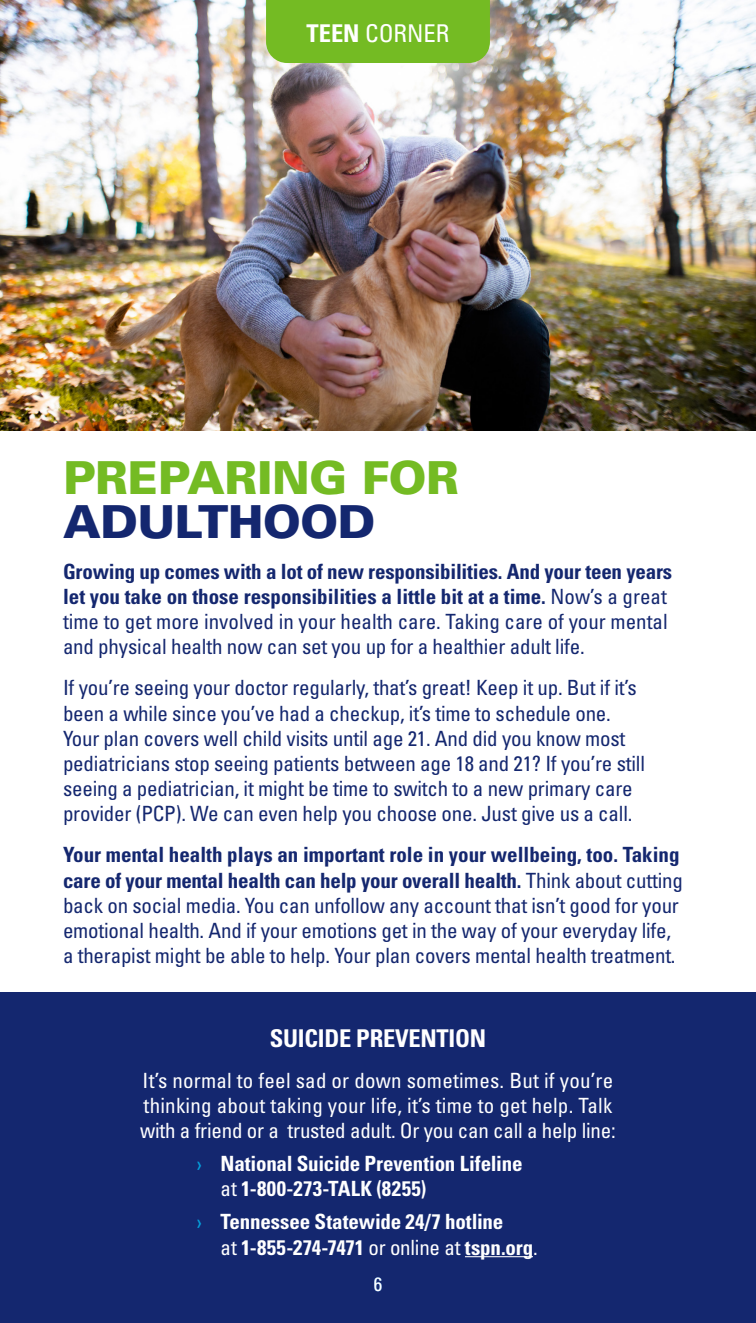
<style>
.page{position:relative;width:756px;height:1323px;background:#fff}
.page>*{position:absolute;margin:0;border:0;box-sizing:border-box;transform-origin:0 0}
.t1{font:900 45.5px/43.8px "Univers LT Std";letter-spacing:-.01em;color:#74bb23}
.t2{font:700 condensed 24.5px "Univers LT Std";letter-spacing:-.01em;color:#fff}
.t3{font:condensed 24.5px "Univers LT Std";color:#fff}
.t4{font:condensed 21px/25.2px "Univers LT Std";letter-spacing:-.01em;color:#14276f}
.t5{font:condensed 21px/25.2px "Univers LT Std";letter-spacing:.01em;color:#fff}
.t6{font:700 condensed 21px/25.2px "Univers LT Std";letter-spacing:-.01em;color:#fff}
.t7{font:condensed 19.25px "Univers LT Std";color:#fff}
.s1{font-weight:700}
.s2{color:#14276f}
.s3{font-weight:400;font-stretch:normal;color:#049fdb}
.s4{font-weight:400}
</style>
<div class="page">
<div style="left:0;top:992px;width:756px;height:331px;background:#14276f"></div>
<hr style="left:465px;top:1256px;width:68px;height:1px;background:#fff">
<img style="left:0;top:0;width:756px;height:431px">
<div style="left:266px;top:0;width:224px;height:63px;background:#74bb23"></div>
<h2 class="t3" style="left:307px;top:18px;width:144px"><span class="s1">TEEN</span> CORNER</h2>
<h2 class="t1" style="left:63px;top:456px;width:398px">PREPARING FOR<br><span class="s2">ADULTHOOD</span></h2>
<p class="t4" style="left:63px;top:559px;width:611px"><span class="s1">Growing up comes with a lot of new responsibilities. And your teen years let you take on those responsibilities a little bit at a time.</span> Now’s a great time to get more involved in your health care. Taking care of your mental and physical health now can set you up for a healthier adult life.</p>
<p class="t4" style="left:63px;top:675px;width:584px">If you’re seeing your doctor regularly, that’s great! Keep it up. But if it’s been a while since you’ve had a checkup, it’s time to schedule one.<br>Your plan covers well child visits until age 21. And did you know most pediatricians stop seeing patients between age 18 and 21? If you’re still seeing a pediatrician, it might be time to switch to a new primary care provider (PCP). We can even help you choose one. Just give us a call.</p>
<p class="t4" style="left:63px;top:842px;width:622px"><span class="s1">Your mental health plays an important role in your wellbeing, too. Taking care of your mental health can help your overall health.</span> Think about cutting back on social media. You can unfollow any account that isn’t good for your emotional health. And if your emotions get in the way of your everyday life, a therapist might be able to help. Your plan covers mental health treatment.</p>
<p class="t2" style="left:270px;top:1023px;width:218px">SUICIDE PREVENTION</p>
<p class="t5" style="left:140px;top:1067px;width:477px">It’s normal to feel sad or down sometimes. But if you’re thinking about taking your life, it’s time to get help. Talk with a friend or a trusted adult. Or you can call a help line:</p>
<p class="t6" style="left:220px;top:1151px;width:304px;text-indent:-24px"><span class="s3">›</span> National Suicide Prevention Lifeline <span class="s4">at</span> 1-800-273-TALK (8255)</p>
<p class="t6" style="left:220px;top:1209px;width:319px;text-indent:-24px"><span class="s3">›</span> Tennessee Statewide 24/7 hotline<br><span class="s4">at</span> 1-855-274-7471 <span class="s4">or online at</span> tspn.org<span class="s4">.</span></p>
<p class="t7" style="left:374px;top:1272px;width:10px">6</p>
</div>
